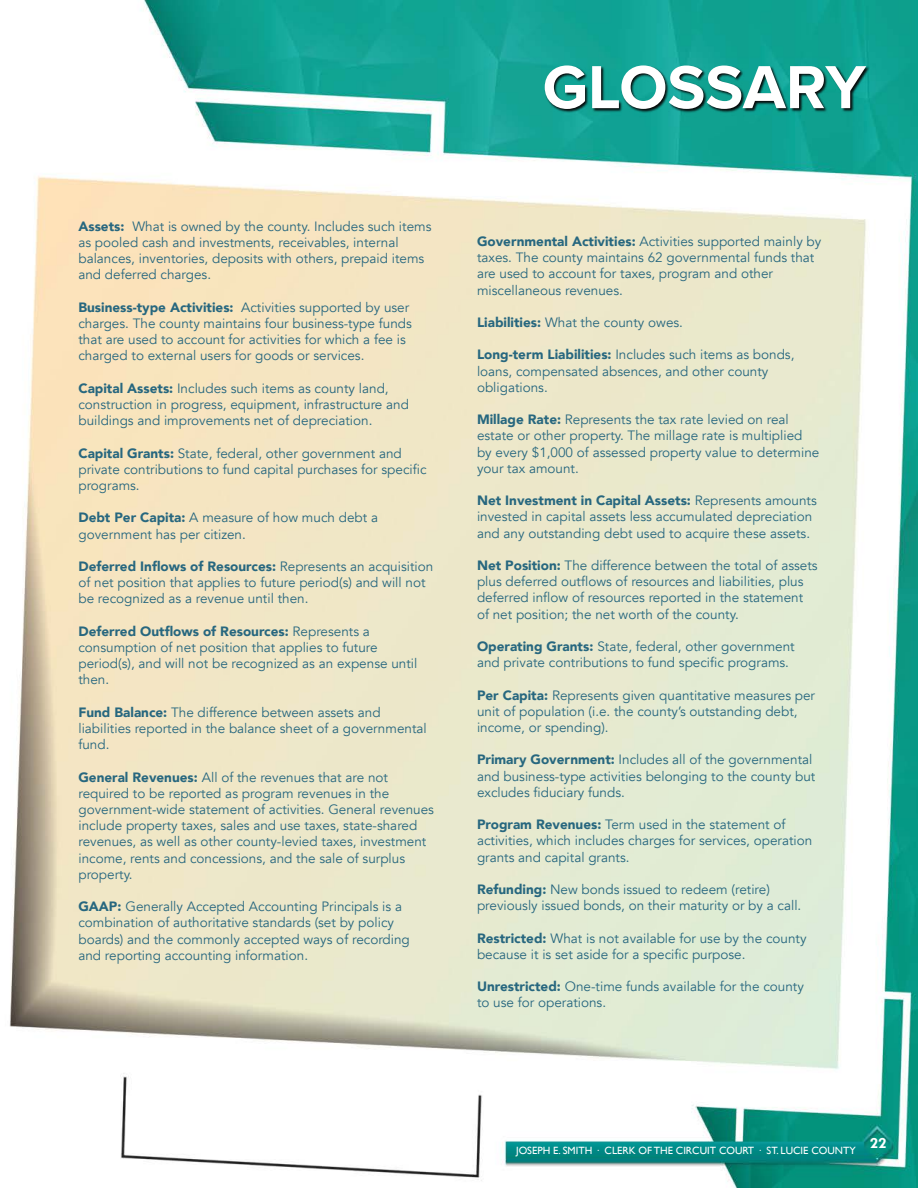
<style>
.page{position:relative;width:918px;height:1188px;background:#fff}
.page>*{position:absolute;margin:0;border:0;box-sizing:border-box;transform-origin:0 0}
.t1{font:700 63px "Proxima Nova";color:#fff}
.t2{font:13.5px/16.2px "Avenir";color:#27677f}
.t3{font:10.5px "Gill Sans";color:#fff}
.s1{font-weight:900}
</style>
<div class="page">
<img style="left:9px;top:0;width:909px;height:1188px">
<img style="left:541px;top:54px;width:331px;height:83px">
<h1 class="t1" style="left:543px;top:40px;width:325px">GLOSSARY</h1>
<p class="t2" style="left:78px;top:218px;width:355px"><span class="s1">Assets:</span> What is owned by the county. Includes such items as pooled cash and investments, receivables, internal balances, inventories, deposits with others, prepaid items and deferred charges.</p>
<p class="t2" style="left:78px;top:299px;width:335px"><span class="s1">Business-type Activities:</span> Activities supported by user charges. The county maintains four business-type funds that are used to account for activities for which a fee is charged to external users for goods or services.</p>
<p class="t2" style="left:78px;top:380px;width:332px"><span class="s1">Capital Assets:</span> Includes such items as county land, construction in progress, equipment, infrastructure and buildings and improvements net of depreciation.</p>
<p class="t2" style="left:78px;top:445px;width:350px"><span class="s1">Capital Grants:</span> State, federal, other government and private contributions to fund capital purchases for specific programs.</p>
<p class="t2" style="left:78px;top:510px;width:301px"><span class="s1">Debt Per Capita:</span> A measure of how much debt a government has per citizen.</p>
<p class="t2" style="left:78px;top:559px;width:356px"><span class="s1">Deferred Inflows of Resources:</span> Represents an acquisition of net position that applies to future period(s) and will not be recognized as a revenue until then.</p>
<p class="t2" style="left:78px;top:623px;width:340px"><span class="s1">Deferred Outflows of Resources:</span> Represents a consumption of net position that applies to future period(s), and will not be recognized as an expense until then.</p>
<p class="t2" style="left:78px;top:704px;width:350px"><span class="s1">Fund Balance:</span> The difference between assets and liabilities reported in the balance sheet of a governmental fund.</p>
<p class="t2" style="left:78px;top:769px;width:357px"><span class="s1">General Revenues:</span> All of the revenues that are not required to be reported as program revenues in the government-wide statement of activities. General revenues include property taxes, sales and use taxes, state-shared revenues, as well as other county-levied taxes, investment income, rents and concessions, and the sale of surplus property.</p>
<p class="t2" style="left:78px;top:899px;width:333px"><span class="s1">GAAP:</span> Generally Accepted Accounting Principals is a combination of authoritative standards (set by policy boards) and the commonly accepted ways of recording and reporting accounting information.</p>
<p class="t2" style="left:477px;top:234px;width:346px"><span class="s1">Governmental Activities:</span> Activities supported mainly by taxes. The county maintains 62 governmental funds that are used to account for taxes, program and other miscellaneous revenues.</p>
<p class="t2" style="left:477px;top:315px;width:208px"><span class="s1">Liabilities:</span> What the county owes.</p>
<p class="t2" style="left:477px;top:347px;width:319px"><span class="s1">Long-term Liabilities:</span> Includes such items as bonds, loans, compensated absences, and other county obligations.</p>
<p class="t2" style="left:477px;top:412px;width:344px"><span class="s1">Millage Rate:</span> Represents the tax rate levied on real estate or other property. The millage rate is multiplied by every $1,000 of assessed property value to determine your tax amount.</p>
<p class="t2" style="left:477px;top:493px;width:341px"><span class="s1">Net Investment in Capital Assets:</span> Represents amounts invested in capital assets less accumulated depreciation and any outstanding debt used to acquire these assets.</p>
<p class="t2" style="left:477px;top:558px;width:342px"><span class="s1">Net Position:</span> The difference between the total of assets plus deferred outflows of resources and liabilities, plus deferred inflow of resources reported in the statement of net position; the net worth of the county.</p>
<p class="t2" style="left:477px;top:639px;width:319px"><span class="s1">Operating Grants:</span> State, federal, other government and private contributions to fund specific programs.</p>
<p class="t2" style="left:477px;top:687px;width:340px"><span class="s1">Per Capita:</span> Represents given quantitative measures per unit of population (i.e. the county’s outstanding debt, income, or spending).</p>
<p class="t2" style="left:477px;top:752px;width:340px"><span class="s1">Primary Government:</span> Includes all of the governmental and business-type activities belonging to the county but excludes fiduciary funds.</p>
<p class="t2" style="left:477px;top:817px;width:337px"><span class="s1">Program Revenues:</span> Term used in the statement of activities, which includes charges for services, operation grants and capital grants.</p>
<p class="t2" style="left:477px;top:882px;width:326px"><span class="s1">Refunding:</span> New bonds issued to redeem (retire) previously issued bonds, on their maturity or by a call.</p>
<p class="t2" style="left:477px;top:930px;width:331px"><span class="s1">Restricted:</span> What is not available for use by the county because it is set aside for a specific purpose.</p>
<p class="t2" style="left:477px;top:979px;width:328px"><span class="s1">Unrestricted:</span> One-time funds available for the county to use for operations.</p>
<p class="t3" style="left:516px;top:1144px;width:372px">JOSEPH E. SMITH · CLERK OF THE CIRCUIT COURT · ST. LUCIE COUNTY <sup>22</sup></p>
</div>
